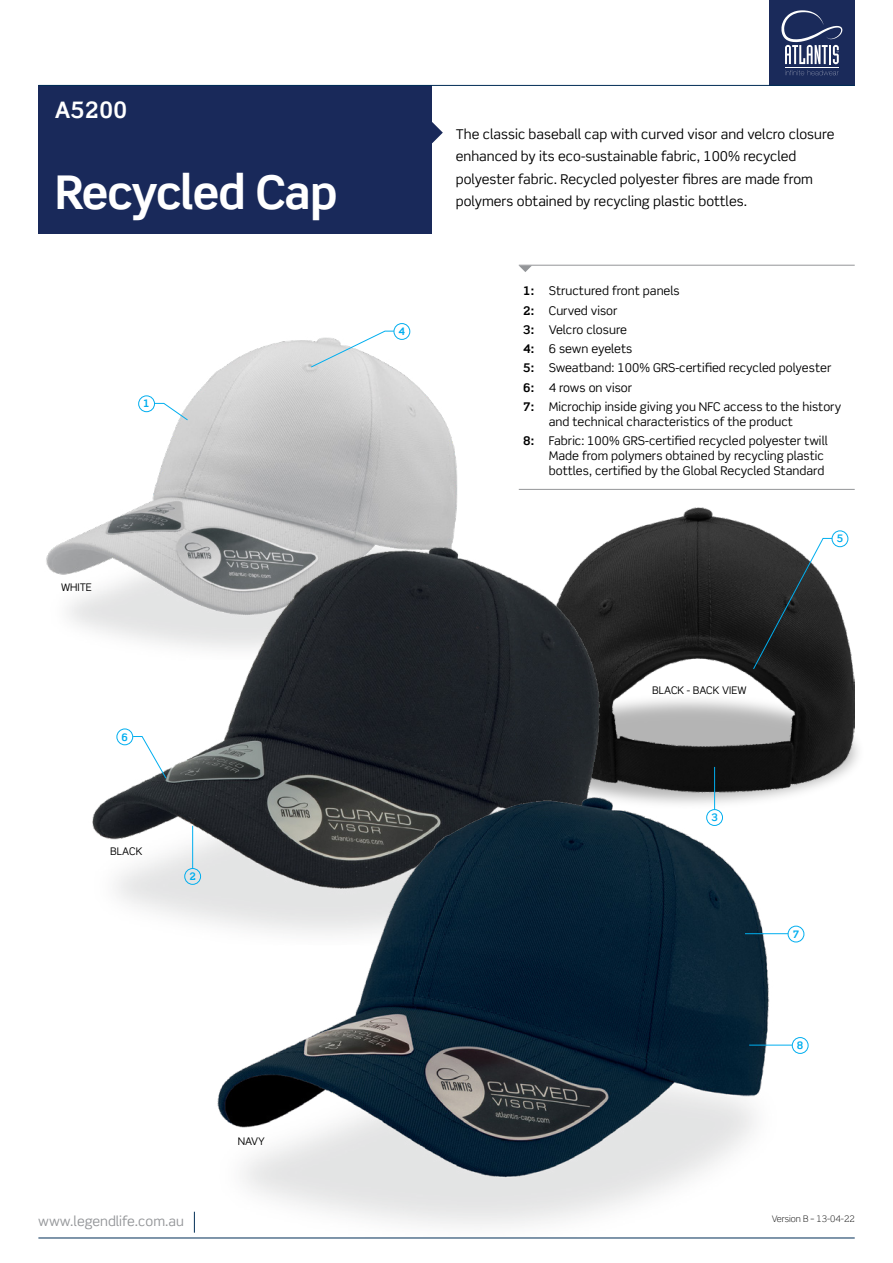
<style>
.page{position:relative;width:893px;height:1263px;background:#fff}
.page>*{position:absolute;margin:0;border:0;box-sizing:border-box;transform-origin:0 0}
.t1{font:700 46.5px "Scene Std";letter-spacing:-.02em;color:#fff}
.t2{font:700 22.65px "Scene Std";color:#fff}
.t3{font:13.5px/22.5px "Scene Std";color:#000}
.t4{font:13.5px "Scene Std";color:#939598}
.t5{font:12px/19.2px "Scene Std";color:#000}
.t6{font:10.5px "Scene Std";color:#000}
.t7{font:700 10.35px "Scene Std";color:#00aeef}
.t8{font:300 9px "Scene Std";color:#000}
.s1{font-weight:700}
</style>
<div class="page">
<img style="left:46px;top:330px;width:412px;height:295px">
<img style="left:610px;top:507px;width:245px;height:285px">
<img style="left:83px;top:537px;width:527px;height:384px">
<img style="left:209px;top:787px;width:571px;height:439px">
<div style="left:38px;top:85px;width:394px;height:149px;background:#19295a"></div>
<svg style="left:432px;top:122px;width:11px;height:21px"></svg>
<div style="left:769px;top:0;width:86px;height:86px;background:#1a2a5a"></div>
<hr style="left:785px;top:67px;width:54px;height:1px;background:#fff">
<svg style="left:785px;top:70px;width:54px;height:5px"></svg>
<svg style="left:781px;top:10px;width:61px;height:54px"></svg>
<hr style="left:519px;top:489px;width:336px;height:1px;background:#939598">
<hr style="left:519px;top:265px;width:336px;height:1px;background:#939598">
<hr style="left:38px;top:85px;width:817px;height:1px;background:#002d56">
<hr style="left:38px;top:1237px;width:817px;height:1px;background:#002d56">
<svg style="left:194px;top:1212px;width:1px;height:21px"></svg>
<svg style="left:519px;top:266px;width:13px;height:6px"></svg>
<div style="left:394px;top:323px;width:16px;height:17px;border:1px solid #00aeef;border-radius:50%"></div>
<svg style="left:310px;top:330px;width:85px;height:38px"></svg>
<div style="left:832px;top:530px;width:16px;height:17px;border:1px solid #00aeef;border-radius:50%"></div>
<svg style="left:752px;top:538px;width:81px;height:132px;background:#3d4041"></svg>
<div style="left:138px;top:395px;width:17px;height:17px;border:1px solid #00aeef;border-radius:50%"></div>
<svg style="left:154px;top:403px;width:35px;height:18px"></svg>
<div style="left:117px;top:728px;width:16px;height:17px;border:1px solid #00aeef;border-radius:50%"></div>
<svg style="left:132px;top:736px;width:35px;height:43px"></svg>
<div style="left:788px;top:926px;width:16px;height:16px;border:1px solid #00aeef;border-radius:50%"></div>
<hr style="left:745px;top:933px;width:43px;height:1px;background:#00aeef">
<div style="left:792px;top:1037px;width:16px;height:17px;border:1px solid #00aeef;border-radius:50%"></div>
<hr style="left:749px;top:1045px;width:43px;height:1px;background:#00aeef">
<div style="left:184px;top:868px;width:17px;height:17px;border:1px solid #00aeef;border-radius:50%"></div>
<hr style="left:192px;top:826px;width:1px;height:43px;background:#00aeef">
<div style="left:706px;top:809px;width:17px;height:17px;border:1px solid #00aeef;border-radius:50%"></div>
<hr style="left:714px;top:767px;width:1px;height:43px;background:#00aeef">
<h2 class="t2" style="left:55px;top:96px;width:74px">A5200</h2>
<h1 class="t1" style="left:55px;top:164px;width:284px">Recycled Cap</h1>
<p class="t7" style="left:143px;top:397px;width:8px">1</p>
<p class="t6" style="left:61px;top:580px;width:32px">WHITE</p>
<p class="t7" style="left:122px;top:730px;width:8px">6</p>
<p class="t6" style="left:110px;top:845px;width:34px">BLACK</p>
<p class="t7" style="left:189px;top:870px;width:8px">2</p>
<p class="t4" style="left:38px;top:1213px;width:147px">www.legendlife.com.au</p>
<p class="t6" style="left:238px;top:1134px;width:29px">NAVY</p>
<p class="t7" style="left:399px;top:325px;width:8px">4</p>
<p class="t3" style="left:456px;top:123px;width:380px">The classic baseball cap with curved visor and velcro closure enhanced by its eco-sustainable fabric, 100% recycled polyester fabric. Recycled polyester fibres are made from polymers obtained by recycling plastic bottles.</p>
<p class="t5" style="left:523px;top:281px;width:319px"><span class="s1">1:</span> Structured front panels<br><span class="s1">2:</span> Curved visor<br><span class="s1">3:</span> Velcro closure<br><span class="s1">4:</span> 6 sewn eyelets<br><span class="s1">5:</span> Sweatband: 100% GRS-certified recycled polyester<br><span class="s1">6:</span> 4 rows on visor<br><span class="s1">7:</span> Microchip inside giving you NFC access to the history</p>
<p class="t5" style="left:523px;top:412px;width:306px;text-indent:26px">and technical characteristics of the product<br><span class="s1">8:</span> Fabric: 100% GRS-certified recycled polyester twill</p>
<p class="t5" style="left:549px;top:448px;width:277px;line-height:15px">Made from polymers obtained by recycling plastic bottles, certified by the Global Recycled Standard</p>
<p class="t7" style="left:837px;top:532px;width:8px">5</p>
<p class="t6" style="left:652px;top:684px;width:96px">BLACK - BACK VIEW</p>
<p class="t7" style="left:711px;top:811px;width:8px">3</p>
<p class="t7" style="left:793px;top:927px;width:8px">7</p>
<p class="t7" style="left:797px;top:1039px;width:8px">8</p>
<p class="t8" style="left:772px;top:1213px;width:85px">Version B – 13-04-22</p>
</div>
